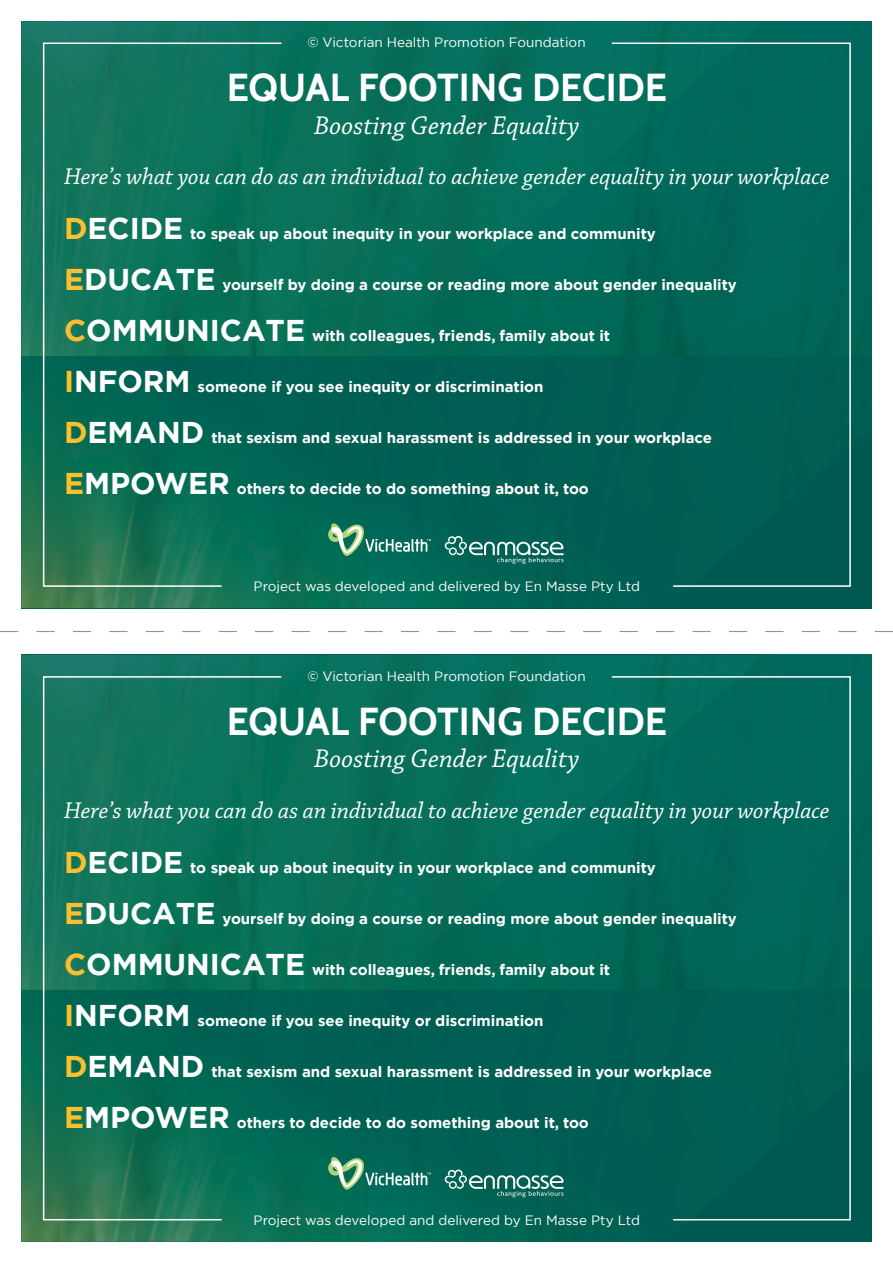
<style>
.page{position:relative;width:893px;height:1263px;background:#fff}
.page>*{position:absolute;margin:0;border:0;box-sizing:border-box;transform-origin:0 0}
.t1{font:700 39px "Cabin";color:#fff}
.t2{font:italic 27px "Chaparral Pro";color:#fff}
.t3{font:italic 24px "Chaparral Pro";color:#fff}
.t4{font:700 15px "Gotham";color:#fff}
.t5{font:13.5px "Gotham";color:#fff}
.s1{font-size:30px;color:#febf2e}
.s2{font-size:30px}
</style>
<div class="page">
<img style="left:21px;top:356px;width:851px;height:252px">
<svg style="left:374px;top:356px;width:5px;height:3px"></svg>
<div style="left:766px;top:21px;width:106px;height:335px;background:#00665a"></div>
<div style="left:573px;top:178px;width:37px;height:178px;background:#006a58"></div>
<div style="left:509px;top:221px;width:64px;height:135px;background:#006b59"></div>
<div style="left:448px;top:297px;width:61px;height:59px;background:#006955"></div>
<div style="left:536px;top:21px;width:199px;height:97px;background:#047060"></div>
<div style="left:67px;top:21px;width:133px;height:21px;background:#167767"></div>
<img style="left:21px;top:21px;width:46px;height:13px">
<div style="left:200px;top:21px;width:336px;height:217px;background:#07705a"></div>
<img style="left:735px;top:21px;width:31px;height:21px">
<div style="left:535px;top:118px;width:75px;height:60px;background:#03705e"></div>
<div style="left:535px;top:177px;width:51px;height:44px;background:#026d5d"></div>
<div style="left:283px;top:237px;width:234px;height:60px;background:#066e58"></div>
<div style="left:311px;top:297px;width:137px;height:59px;background:#026b55"></div>
<img style="left:154px;top:486px;width:314px;height:122px">
<img style="left:90px;top:588px;width:64px;height:20px">
<div style="left:468px;top:442px;width:65px;height:166px;background:#006054"></div>
<div style="left:532px;top:500px;width:63px;height:108px;background:#005f53"></div>
<div style="left:595px;top:558px;width:55px;height:50px;background:#006154"></div>
<div style="left:283px;top:421px;width:186px;height:65px;background:#006053"></div>
<div style="left:303px;top:359px;width:144px;height:63px;background:#005f53"></div>
<img style="left:21px;top:34px;width:98px;height:322px">
<div style="left:283px;top:239px;width:28px;height:117px;background:#08715a"></div>
<div style="left:310px;top:298px;width:64px;height:58px;background:#076c53"></div>
<img style="left:21px;top:990px;width:851px;height:252px">
<div style="left:766px;top:655px;width:106px;height:335px;background:#00665a"></div>
<div style="left:573px;top:812px;width:37px;height:178px;background:#006a58"></div>
<div style="left:509px;top:855px;width:64px;height:135px;background:#006b59"></div>
<div style="left:448px;top:931px;width:61px;height:59px;background:#006955"></div>
<div style="left:536px;top:655px;width:199px;height:96px;background:#047060"></div>
<div style="left:67px;top:655px;width:133px;height:20px;background:#167767"></div>
<img style="left:21px;top:655px;width:46px;height:12px">
<div style="left:200px;top:655px;width:336px;height:216px;background:#07705a"></div>
<img style="left:735px;top:655px;width:31px;height:20px">
<div style="left:535px;top:751px;width:75px;height:61px;background:#03705e"></div>
<div style="left:535px;top:811px;width:51px;height:44px;background:#016c5d"></div>
<div style="left:283px;top:871px;width:234px;height:60px;background:#066e58"></div>
<div style="left:311px;top:930px;width:137px;height:60px;background:#026b55"></div>
<img style="left:154px;top:1119px;width:314px;height:123px">
<img style="left:90px;top:1221px;width:64px;height:21px">
<div style="left:468px;top:1076px;width:65px;height:166px;background:#006154"></div>
<div style="left:532px;top:1134px;width:63px;height:108px;background:#005f53"></div>
<div style="left:595px;top:1191px;width:55px;height:51px;background:#006154"></div>
<div style="left:283px;top:1055px;width:186px;height:64px;background:#006053"></div>
<div style="left:303px;top:992px;width:144px;height:64px;background:#005f53"></div>
<img style="left:21px;top:667px;width:98px;height:323px">
<div style="left:283px;top:873px;width:28px;height:117px;background:#08715a"></div>
<div style="left:310px;top:931px;width:64px;height:59px;background:#076c53"></div>
<svg style="left:610px;top:42px;width:242px;height:546px;background:#016356"></svg>
<svg style="left:610px;top:675px;width:242px;height:546px;background:#016356"></svg>
<svg style="left:42px;top:42px;width:241px;height:546px;background:#0e7159"></svg>
<svg style="left:42px;top:675px;width:241px;height:546px;background:#0e7159"></svg>
<svg style="left:328px;top:522px;width:103px;height:34px;background:#3a8a74"></svg>
<svg style="left:445px;top:536px;width:119px;height:28px;background:#378379"></svg>
<svg style="left:328px;top:1156px;width:103px;height:34px;background:#3a8a74"></svg>
<svg style="left:445px;top:1169px;width:119px;height:28px;background:#378378"></svg>
<svg style="left:0;top:631px;width:893px;height:1px"></svg>
<p class="t5" style="left:307px;top:34px;width:280px">© Victorian Health Promotion Foundation</p>
<h1 class="t1" style="left:227px;top:64px;width:442px">EQUAL FOOTING DECIDE</h1>
<h2 class="t2" style="left:314px;top:110px;width:267px">Boosting Gender Equality</h2>
<h3 class="t3" style="left:64px;top:163px;width:767px">Here’s what you can do as an individual to achieve gender equality in your workplace</h3>
<p class="t4" style="left:64px;top:224px;width:593px"><span class="s1">D</span><span class="s2">ECIDE</span> to speak up about inequity in your workplace and community</p>
<p class="t4" style="left:64px;top:275px;width:674px"><span class="s1">E</span><span class="s2">DUCATE</span> yourself by doing a course or reading more about gender inequality</p>
<p class="t4" style="left:64px;top:326px;width:547px"><span class="s1">C</span><span class="s2">OMMUNICATE</span> with colleagues, friends, family about it</p>
<p class="t4" style="left:64px;top:377px;width:481px"><span class="s1">I</span><span class="s2">NFORM</span> someone if you see inequity or discrimination</p>
<p class="t4" style="left:64px;top:428px;width:649px"><span class="s1">D</span><span class="s2">EMAND</span> that sexism and sexual harassment is addressed in your workplace</p>
<p class="t4" style="left:64px;top:479px;width:526px"><span class="s1">E</span><span class="s2">MPOWER</span> others to decide to do something about it, too</p>
<p class="t5" style="left:254px;top:577px;width:388px">Project was developed and delivered by En Masse Pty Ltd</p>
<p class="t5" style="left:307px;top:667px;width:280px">© Victorian Health Promotion Foundation</p>
<h1 class="t1" style="left:227px;top:698px;width:442px">EQUAL FOOTING DECIDE</h1>
<h2 class="t2" style="left:314px;top:744px;width:267px">Boosting Gender Equality</h2>
<h3 class="t3" style="left:64px;top:797px;width:767px">Here’s what you can do as an individual to achieve gender equality in your workplace</h3>
<p class="t4" style="left:64px;top:857px;width:593px"><span class="s1">D</span><span class="s2">ECIDE</span> to speak up about inequity in your workplace and community</p>
<p class="t4" style="left:64px;top:908px;width:674px"><span class="s1">E</span><span class="s2">DUCATE</span> yourself by doing a course or reading more about gender inequality</p>
<p class="t4" style="left:64px;top:959px;width:547px"><span class="s1">C</span><span class="s2">OMMUNICATE</span> with colleagues, friends, family about it</p>
<p class="t4" style="left:64px;top:1010px;width:481px"><span class="s1">I</span><span class="s2">NFORM</span> someone if you see inequity or discrimination</p>
<p class="t4" style="left:64px;top:1061px;width:649px"><span class="s1">D</span><span class="s2">EMAND</span> that sexism and sexual harassment is addressed in your workplace</p>
<p class="t4" style="left:64px;top:1112px;width:526px"><span class="s1">E</span><span class="s2">MPOWER</span> others to decide to do something about it, too</p>
<p class="t5" style="left:254px;top:1211px;width:388px">Project was developed and delivered by En Masse Pty Ltd</p>
</div>
